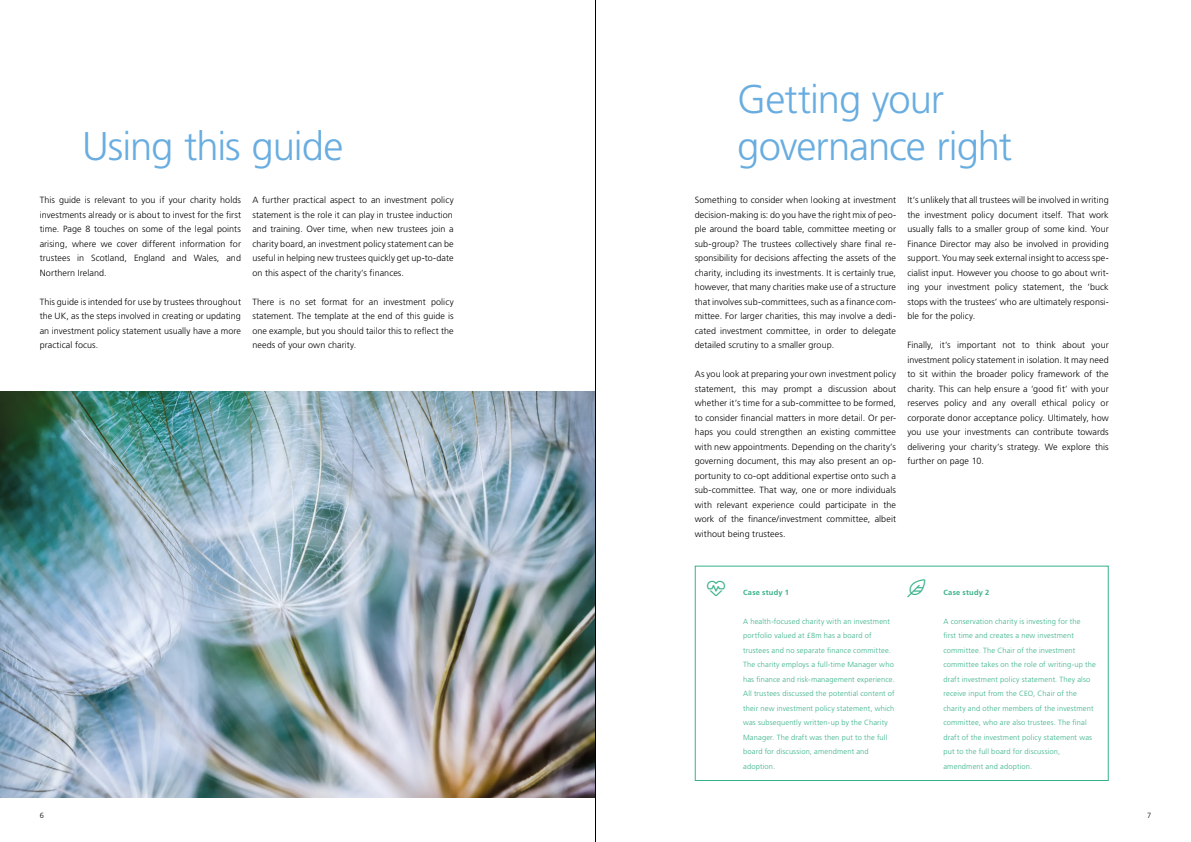
<style>
.page{position:relative;width:1191px;height:842px;background:#fff}
.page>*{position:absolute;margin:0;border:0;box-sizing:border-box;transform-origin:0 0}
.t1{font:300 40px/47px "Frutiger LT Std";letter-spacing:-.025em;color:#69ade0}
.t2{font:300 9px/14.5px "Frutiger LT Std";letter-spacing:.01em;color:#000;text-align:justify}
.t3{font:300 7.5px/14.5px "Frutiger LT Std";letter-spacing:.02em;color:#37b18a}
.t4{font:700 7.5px "Frutiger LT Std";letter-spacing:.025em;color:#37b18a}
.t5{font:300 7.5px "Frutiger LT Std";color:#000}
</style>
<div class="page">
<img style="left:0;top:391px;width:595px;height:406px">
<div style="left:694px;top:566px;width:414px;height:215px;border:1px solid #37b18a"></div>
<hr style="left:595px;top:0;width:1px;height:842px;background:#000">
<h1 class="t1" style="left:82px;top:123px;width:263px">Using this guide</h1>
<p class="t2" style="left:40px;top:193px;width:203px">This guide is relevant to you if your charity holds investments already or is about to invest for the first time. Page 8 touches on some of the legal points arising, where we cover different information for trustees in Scotland, England and Wales, and Northern Ireland.</p>
<p class="t2" style="left:40px;top:294px;width:203px">This guide is intended for use by trustees throughout the UK, as the steps involved in creating or updating an investment policy statement usually have a more practical focus.</p>
<p class="t2" style="left:252px;top:193px;width:203px">A further practical aspect to an investment policy statement is the role it can play in trustee induction and training. Over time, when new trustees join a charity board, an investment policy statement can be useful in helping new trustees quickly get up-to-date on this aspect of the charity’s finances.</p>
<p class="t2" style="left:252px;top:294px;width:203px">There is no set format for an investment policy statement. The template at the end of this guide is one example, but you should tailor this to reflect the needs of your own charity.</p>
<h1 class="t1" style="left:737px;top:76px;width:276px">Getting your governance right</h1>
<p class="t2" style="left:694px;top:193px;width:203px">Something to consider when looking at investment decision-making is: do you have the right mix of peo&shy;ple around the board table, committee meeting or sub-group? The trustees collectively share final re&shy;sponsibility for decisions affecting the assets of the charity, including its investments. It is certainly true, however, that many charities make use of a structure that involves sub-committees, such as a finance com&shy;mittee. For larger charities, this may involve a dedi&shy;cated investment committee, in order to delegate detailed scrutiny to a smaller group.</p>
<p class="t2" style="left:694px;top:367px;width:203px">As you look at preparing your own investment policy statement, this may prompt a discussion about whether it’s time for a sub-committee to be formed, to consider financial matters in more detail. Or per&shy;haps you could strengthen an existing committee with new appointments. Depending on the charity’s governing document, this may also present an op&shy;portunity to co-opt additional expertise onto such a sub-committee. That way, one or more individuals with relevant experience could participate in the work of the finance/investment committee, albeit without being trustees.</p>
<p class="t2" style="left:907px;top:193px;width:203px">It’s unlikely that all trustees will be involved in writing the investment policy document itself. That work usually falls to a smaller group of some kind. Your Finance Director may also be involved in providing support. You may seek external insight to access spe&shy;cialist input. However you choose to go about writ&shy;ing your investment policy statement, the ‘buck stops with the trustees’ who are ultimately responsi&shy;ble for the policy.</p>
<p class="t2" style="left:907px;top:338px;width:203px">Finally, it’s important not to think about your investment policy statement in isolation. It may need to sit within the broader policy framework of the charity. This can help ensure a ‘good fit’ with your reserves policy and any overall ethical policy or corporate donor acceptance policy. Ultimately, how you use your investments can contribute towards delivering your charity’s strategy. We explore this further on page 10.</p>
<p class="t4" style="left:743px;top:588px;width:47px">Case study 1</p>
<p class="t3" style="left:743px;top:614px;width:153px">A health-focused charity with an investment portfolio valued at £8m has a board of trustees and no separate finance committee.<br>The charity employs a full-time Manager who has finance and risk-management experience.<br>All trustees discussed the potential content of their new investment policy statement, which was subsequently written-up by the Charity Manager. The draft was then put to the full board for discussion, amendment and adoption.</p>
<p class="t4" style="left:943px;top:588px;width:47px">Case study 2</p>
<p class="t3" style="left:943px;top:614px;width:154px">A conservation charity is investing for the<br>first time and creates a new investment committee. The Chair of the investment committee takes on the role of writing-up the draft investment policy statement. They also receive input from the CEO, Chair of the charity and other members of the investment committee, who are also trustees. The final draft of the investment policy statement was put to the full board for discussion, amendment and adoption.</p>
<p class="t5" style="left:40px;top:811px;width:6px">6</p>
<p class="t5" style="left:1147px;top:811px;width:6px">7</p>
</div>
